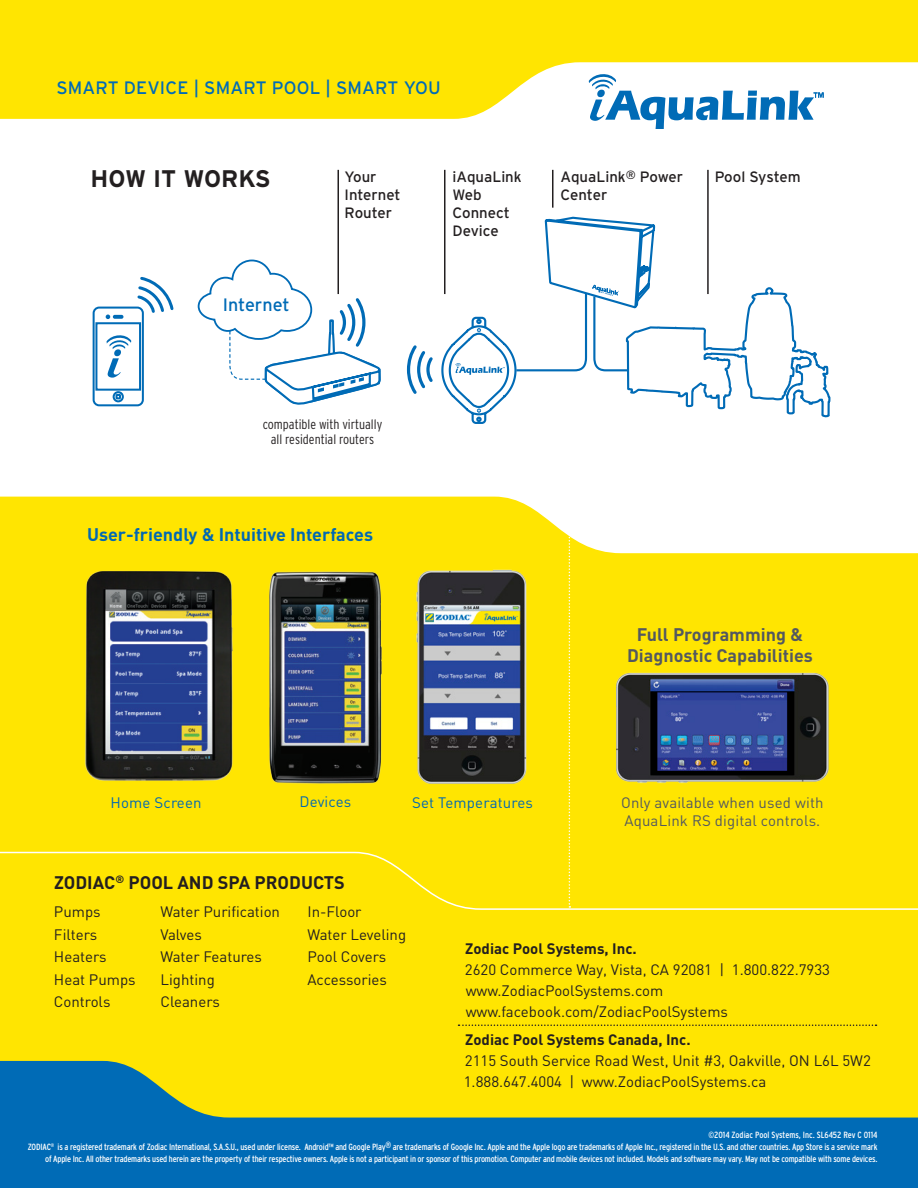
<style>
.page{position:relative;width:918px;height:1188px;background:#fff}
.page>*{position:absolute;margin:0;border:0;box-sizing:border-box;transform-origin:0 0}
.t1{font:700 24px "Interstate";color:#231f20}
.t2{font:700 18px/21px "DIN";color:#535860;text-align:center}
.t3{font:18px "Interstate";letter-spacing:.01em;color:#006bb6}
.t4{font:700 18px "DIN";color:#0168b3}
.t5{font:700 18px "DIN";color:#231f20}
.t6{font:15px/22.5px "DIN";color:#231f20}
.t7{font:15px/18px "Interstate";color:#231f20}
.t8{font:15px/18px "DIN";letter-spacing:.01em;color:#535860}
.t9{font:700 15px "DIN";color:#231f20}
.t10{font:15px "DIN";letter-spacing:.01em;color:#0168b3}
.t11{font:300 condensed 13.5px/15px "Interstate";color:#231f20;text-align:center}
.t12{font:condensed 9px/12px "Interstate";letter-spacing:-.02em;color:#fff;text-align:right}
</style>
<div class="page">
<div style="left:0;top:497px;width:918px;height:564px;background:#ffe501"></div>
<svg style="left:0;top:1061px;width:918px;height:127px;background:#5d9773"></svg>
<img style="left:81px;top:565px;width:154px;height:221px">
<svg style="left:590px;top:119px;width:224px;height:10px"></svg>
<svg style="left:459px;top:1024px;width:418px;height:2px"></svg>
<div style="left:0;top:851px;width:918px;height:60px;background:#ffe501"></div>
<svg style="left:569px;top:521px;width:1px;height:387px"></svg>
<svg style="left:0;top:0;width:918px;height:119px;fill:#ffe501"></svg>
<svg style="left:406px;top:216px;width:218px;height:208px"></svg>
<svg style="left:624px;top:221px;width:207px;height:197px"></svg>
<svg style="left:92px;top:277px;width:82px;height:130px"></svg>
<svg style="left:197px;top:259px;width:184px;height:146px"></svg>
<hr style="left:338px;top:170px;width:1px;height:124px;background:#231f20">
<hr style="left:444px;top:170px;width:2px;height:124px;background:#231f20">
<hr style="left:552px;top:170px;width:2px;height:38px;background:#231f20">
<hr style="left:707px;top:170px;width:2px;height:124px;background:#231f20">
<img style="left:416px;top:568px;width:112px;height:221px">
<img style="left:616px;top:670px;width:218px;height:113px">
<img style="left:266px;top:565px;width:119px;height:221px">
<h2 class="t3" style="left:56px;top:78px;width:386px">SMART DEVICE | SMART POOL | SMART YOU</h2>
<h1 class="t1" style="left:90px;top:165px;width:182px">HOW IT WORKS</h1>
<h3 class="t7" style="left:715px;top:168px;width:87px">Pool System</h3>
<h3 class="t7" style="left:345px;top:168px;width:58px">Your<br>Internet<br>Router</h3>
<h3 class="t7" style="left:453px;top:168px;width:71px">iAquaLink<br>Web<br>Connect<br>Device</h3>
<h3 class="t7" style="left:561px;top:168px;width:124px">AquaLink<sup>®</sup> Power<br>Center</h3>
<h2 class="t3" style="left:223px;top:295px;width:69px">Internet</h2>
<h3 class="t11" style="left:263px;top:417px;width:121px">compatible with virtually all residential routers</h3>
<h2 class="t4" style="left:87px;top:522px;width:288px">User-friendly &amp; Intuitive Interfaces</h2>
<h2 class="t2" style="left:627px;top:623px;width:187px">Full Programming &amp;<br>Diagnostic Capabilities</h2>
<h3 class="t10" style="left:111px;top:793px;width:93px">Home Screen</h3>
<h3 class="t10" style="left:299px;top:793px;width:53px">Devices</h3>
<h3 class="t10" style="left:412px;top:793px;width:122px">Set Temperatures</h3>
<h3 class="t8" style="left:621px;top:793px;width:204px">Only available when used with<br>AquaLink RS digital controls.</h3>
<h2 class="t5" style="left:54px;top:871px;width:292px">ZODIAC<sup>®</sup> POOL AND SPA PRODUCTS</h2>
<h3 class="t6" style="left:54px;top:900px;width:83px">Pumps<br>Filters<br>Heaters<br>Heat Pumps<br>Controls</h3>
<h3 class="t6" style="left:160px;top:900px;width:121px">Water Purification<br>Valves<br>Water Features<br>Lighting<br>Cleaners</h3>
<h3 class="t6" style="left:307px;top:900px;width:100px">In-Floor<br>Water Leveling<br>Pool Covers<br>Accessories</h3>
<h3 class="t9" style="left:465px;top:939px;width:173px">Zodiac Pool Systems, Inc.</h3>
<h3 class="t6" style="left:465px;top:959px;width:367px;line-height:21px">2620 Commerce Way, Vista, CA 92081 | 1.800.822.7933 www.ZodiacPoolSystems.com www.facebook.com/ZodiacPoolSystems</h3>
<h3 class="t9" style="left:465px;top:1030px;width:227px">Zodiac Pool Systems Canada, Inc.</h3>
<h3 class="t6" style="left:464px;top:1050px;width:409px;line-height:21px">2115 South Service Road West, Unit #3, Oakville, ON L6L 5W2<br>1.888.647.4004 | www.ZodiacPoolSystems.ca</h3>
<p class="t12" style="left:28px;top:1129px;width:851px">©2014 Zodiac Pool Systems, Inc. SL6452 Rev C 0114<br>ZODIAC<sup>®</sup> is a registered trademark of Zodiac International, S.A.S.U., used under license. Android™ and Google Play® are trademarks of Google Inc. Apple and the Apple logo are trademarks of Apple Inc., registered in the U.S. and other countries. App Store is a service mark of Apple Inc. All other trademarks used herein are the property of their respective owners. Apple is not a participant in or sponsor of this promotion. Computer and mobile devices not included. Models and software may vary. May not be compatible with some devices.</p>
</div>
